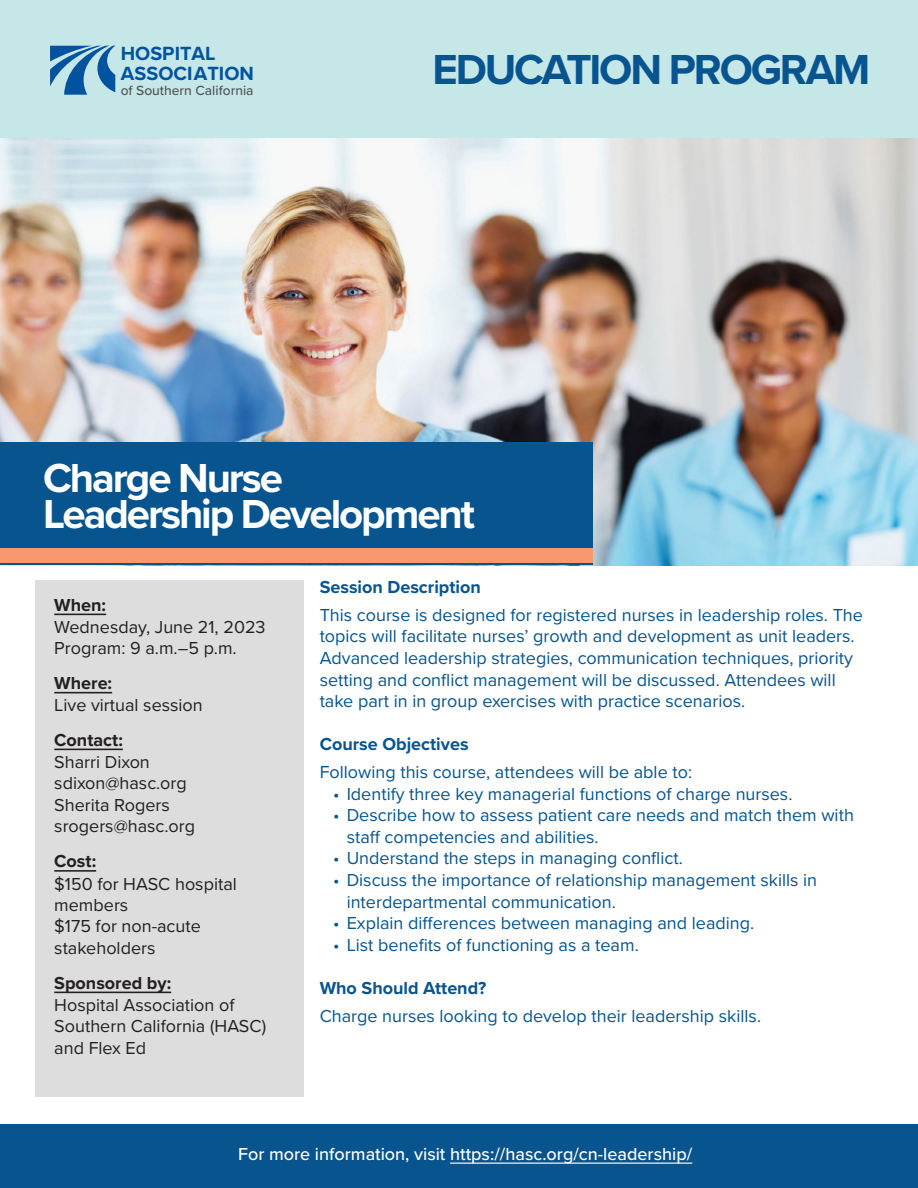
<style>
.page{position:relative;width:918px;height:1188px;background:#fff}
.page>*{position:absolute;margin:0;border:0;box-sizing:border-box;transform-origin:0 0}
.t1{font:700 43.5px "Proxima Nova";letter-spacing:-.05em;color:#07548f}
.t2{font:700 42px/36px "Proxima Nova";letter-spacing:-.05em;color:#fff}
.t3{font:700 19.8px/20.1px "Proxima Nova";color:#0153a0}
.t4{font:18px/21.6px "Proxima Nova";color:#07548f}
.t5{font:18px/21.6px "Proxima Nova";color:#231f20}
.t6{font:500 18px "Proxima Nova";color:#fff}
.t7{font:700 18px "Proxima Nova";color:#07548f}
.t8{font:500 13.8px "Proxima Nova";color:#545457}
.s1{font-weight:700}
</style>
<div class="page">
<div style="left:0;top:0;width:918px;height:139px;background:#c6e7e8"></div>
<svg style="left:50px;top:46px;width:66px;height:49px"></svg>
<img style="left:0;top:138px;width:918px;height:427px">
<div style="left:1px;top:443px;width:592px;height:122px;background:#07548f"></div>
<div style="left:1px;top:548px;width:592px;height:15px;background:#f7986e"></div>
<div style="left:35px;top:580px;width:269px;height:517px;background:#ddddde"></div>
<div style="left:0;top:1125px;width:918px;height:63px;background:#07548f"></div>
<hr style="left:54px;top:614px;width:52px;height:1px;background:#231f20">
<hr style="left:54px;top:692px;width:58px;height:1px;background:#231f20">
<hr style="left:54px;top:749px;width:69px;height:1px;background:#231f20">
<hr style="left:54px;top:870px;width:42px;height:2px;background:#231f20">
<hr style="left:54px;top:992px;width:117px;height:1px;background:#231f20">
<hr style="left:450px;top:1163px;width:242px;height:1px;background:#fff">
<p class="t3" style="left:121px;top:43px;width:135px">HOSPITAL<br>ASSOCIATION</p>
<p class="t8" style="left:121px;top:80px;width:134px">of Southern California</p>
<p class="t1" style="left:432px;top:37px;width:440px">EDUCATION PROGRAM</p>
<p class="t2" style="left:43px;top:459px;width:433px">Charge Nurse<br>Leadership Development</p>
<p class="t5" style="left:54px;top:593px;width:213px"><span class="s1">When:<br></span>Wednesday, June 21, 2023<br>Program: 9 a.m.–5 p.m.</p>
<p class="t5" style="left:54px;top:671px;width:150px;line-height:22px"><span class="s1">Where:<br></span>Live virtual session</p>
<p class="t5" style="left:54px;top:728px;width:142px"><span class="s1">Contact:<br></span>Sharri Dixon sdixon@hasc.org<br>Sherita Rogers srogers@hasc.org</p>
<p class="t5" style="left:54px;top:850px;width:184px"><span class="s1">Cost:<br></span>$150 for HASC hospital members<br>$175 for non-acute stakeholders</p>
<p class="t5" style="left:54px;top:971px;width:213px"><span class="s1">Sponsored by:<br></span>Hospital Association of<br>Southern California (HASC) and Flex Ed</p>
<p class="t7" style="left:320px;top:574px;width:163px">Session Description</p>
<p class="t4" style="left:320px;top:603px;width:545px">This course is designed for registered nurses in leadership roles. The topics will facilitate nurses’ growth and development as unit leaders.<br>Advanced leadership strategies, communication techniques, priority setting and conflict management will be discussed. Attendees will take part in in group exercises with practice scenarios.</p>
<p class="t7" style="left:320px;top:731px;width:150px">Course Objectives</p>
<p class="t4" style="left:320px;top:760px;width:374px">Following this course, attendees will be able to:</p>
<p class="t4" style="left:333px;top:782px;width:461px">• Identify three key managerial functions of charge nurses.</p>
<p class="t4" style="left:347px;top:804px;width:509px;text-indent:-14px">• Describe how to assess patient care needs and match them with staff competencies and abilities.</p>
<p class="t4" style="left:333px;top:847px;width:351px">• Understand the steps in managing conflict.</p>
<p class="t4" style="left:347px;top:868px;width:472px;text-indent:-14px">• Discuss the importance of relationship management skills in interdepartmental communication.</p>
<p class="t4" style="left:333px;top:912px;width:423px">• Explain differences between managing and leading.</p>
<p class="t4" style="left:333px;top:933px;width:307px">• List benefits of functioning as a team.</p>
<p class="t4" style="left:320px;top:973px;width:443px;line-height:27.6px"><span class="s1">Who Should Attend?<br></span>Charge nurses looking to develop their leadership skills.</p>
<p class="t6" style="left:238px;top:1140px;width:456px">For more information, visit https://hasc.org/cn-leadership/</p>
</div>
